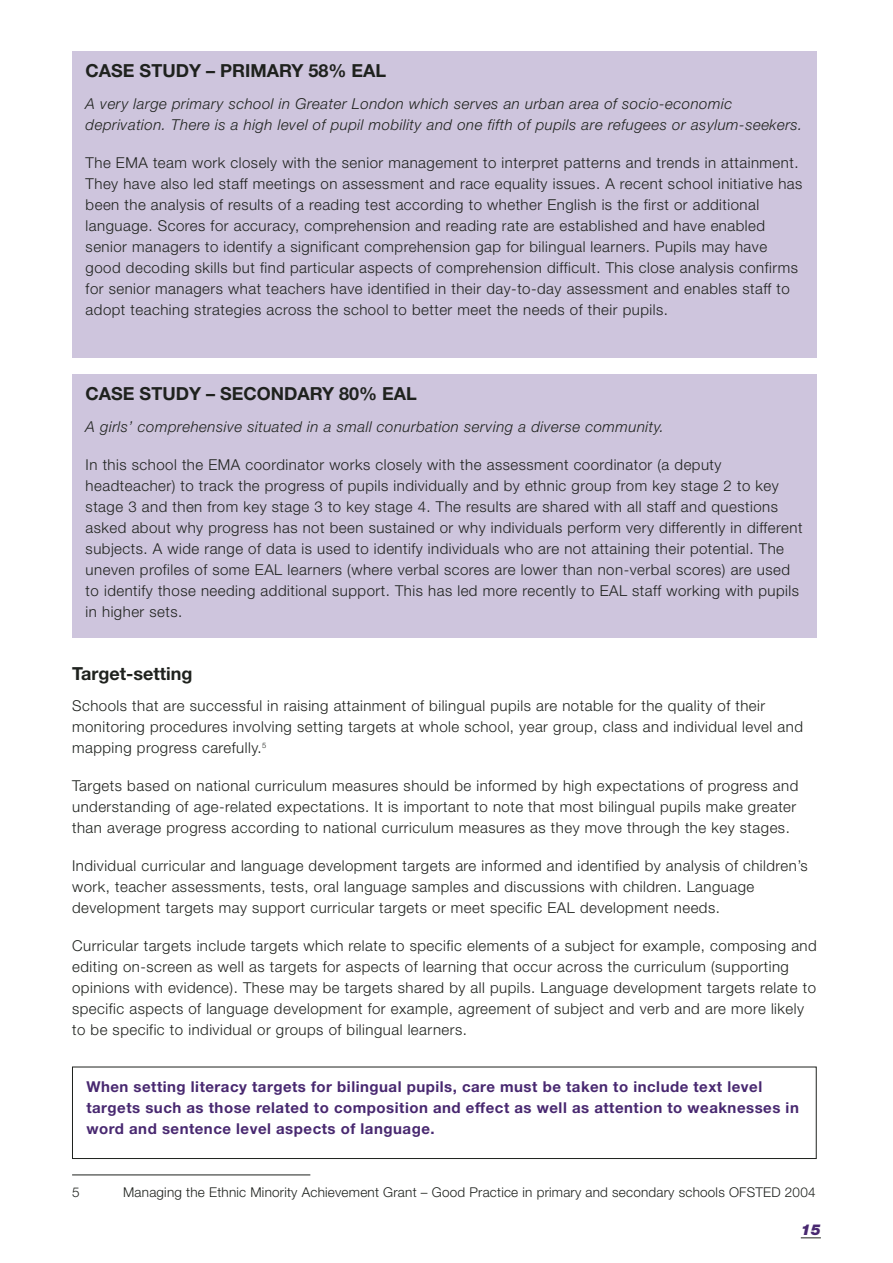
<style>
.page{position:relative;width:893px;height:1263px;background:#fff}
.page>*{position:absolute;margin:0;border:0;box-sizing:border-box;transform-origin:0 0}
.t1{font:700 18px "Helvetica Neue";color:#1f221e}
.t2{font:300 15px/21px "Helvetica Neue";letter-spacing:.035em;color:#1f221e}
.t3{font:italic 300 15px/21px "Helvetica Neue";letter-spacing:.035em;color:#1f221e}
.t4{font:700 15px/21px "Helvetica Neue";letter-spacing:.035em;color:#482870}
.t5{font:italic 900 15px "Helvetica Neue";color:#482870}
.t6{font:300 13.5px "Helvetica Neue";letter-spacing:.015em;color:#1f221e}
</style>
<div class="page">
<div style="left:72px;top:1067px;width:744px;height:92px;border:1px solid #1f221e"></div>
<div style="left:72px;top:374px;width:744px;height:264px;background:#cec5dd"></div>
<div style="left:72px;top:51px;width:744px;height:307px;background:#cec5dd"></div>
<svg style="left:800px;top:1237px;width:20px;height:1px"></svg>
<hr style="left:72px;top:1175px;width:238px;height:1px;background:#1f221e">
<p class="t1" style="left:86px;top:65px;width:302px">CASE STUDY – PRIMARY 58% EAL</p>
<p class="t3" style="left:86px;top:95px;width:718px">A very large primary school in Greater London which serves an urban area of socio-economic deprivation. There is a high level of pupil mobility and one fifth of pupils are refugees or asylum-seekers.</p>
<p class="t2" style="left:86px;top:154px;width:718px">The EMA team work closely with the senior management to interpret patterns and trends in attainment.<br>They have also led staff meetings on assessment and race equality issues. A recent school initiative has been the analysis of results of a reading test according to whether English is the first or additional language. Scores for accuracy, comprehension and reading rate are established and have enabled senior managers to identify a significant comprehension gap for bilingual learners. Pupils may have good decoding skills but find particular aspects of comprehension difficult. This close analysis confirms for senior managers what teachers have identified in their day-to-day assessment and enables staff to adopt teaching strategies across the school to better meet the needs of their pupils.</p>
<p class="t1" style="left:86px;top:387px;width:333px">CASE STUDY – SECONDARY 80% EAL</p>
<p class="t3" style="left:86px;top:417px;width:580px">A girls’ comprehensive situated in a small conurbation serving a diverse community.</p>
<p class="t2" style="left:86px;top:455px;width:718px">In this school the EMA coordinator works closely with the assessment coordinator (a deputy headteacher) to track the progress of pupils individually and by ethnic group from key stage 2 to key stage 3 and then from key stage 3 to key stage 4. The results are shared with all staff and questions asked about why progress has not been sustained or why individuals perform very differently in different subjects. A wide range of data is used to identify individuals who are not attaining their potential. The uneven profiles of some EAL learners (where verbal scores are lower than non-verbal scores) are used to identify those needing additional support. This has led more recently to EAL staff working with pupils in higher sets.</p>
<p class="t1" style="left:72px;top:667px;width:122px">Target-setting</p>
<p class="t2" style="left:72px;top:697px;width:732px">Schools that are successful in raising attainment of bilingual pupils are notable for the quality of their monitoring procedures involving setting targets at whole school, year group, class and individual level and mapping progress carefully.<sup>5</sup></p>
<p class="t2" style="left:72px;top:777px;width:727px">Targets based on national curriculum measures should be informed by high expectations of progress and understanding of age-related expectations. It is important to note that most bilingual pupils make greater than average progress according to national curriculum measures as they move through the key stages.</p>
<p class="t2" style="left:72px;top:857px;width:737px">Individual curricular and language development targets are informed and identified by analysis of children’s work, teacher assessments, tests, oral language samples and discussions with children. Language development targets may support curricular targets or meet specific EAL development needs.</p>
<p class="t2" style="left:72px;top:937px;width:746px">Curricular targets include targets which relate to specific elements of a subject for example, composing and editing on-screen as well as targets for aspects of learning that occur across the curriculum (supporting opinions with evidence). These may be targets shared by all pupils. Language development targets relate to specific aspects of language development for example, agreement of subject and verb and are more likely to be specific to individual or groups of bilingual learners.</p>
<p class="t4" style="left:86px;top:1077px;width:714px">When setting literacy targets for bilingual pupils, care must be taken to include text level targets such as those related to composition and effect as well as attention to weaknesses in word and sentence level aspects of language.</p>
<p class="t6" style="left:72px;top:1187px;width:9px">5</p>
<p class="t6" style="left:123px;top:1187px;width:694px">Managing the Ethnic Minority Achievement Grant – Good Practice in primary and secondary schools OFSTED 2004</p>
<p class="t5" style="left:800px;top:1225px;width:22px">15</p>
</div>
